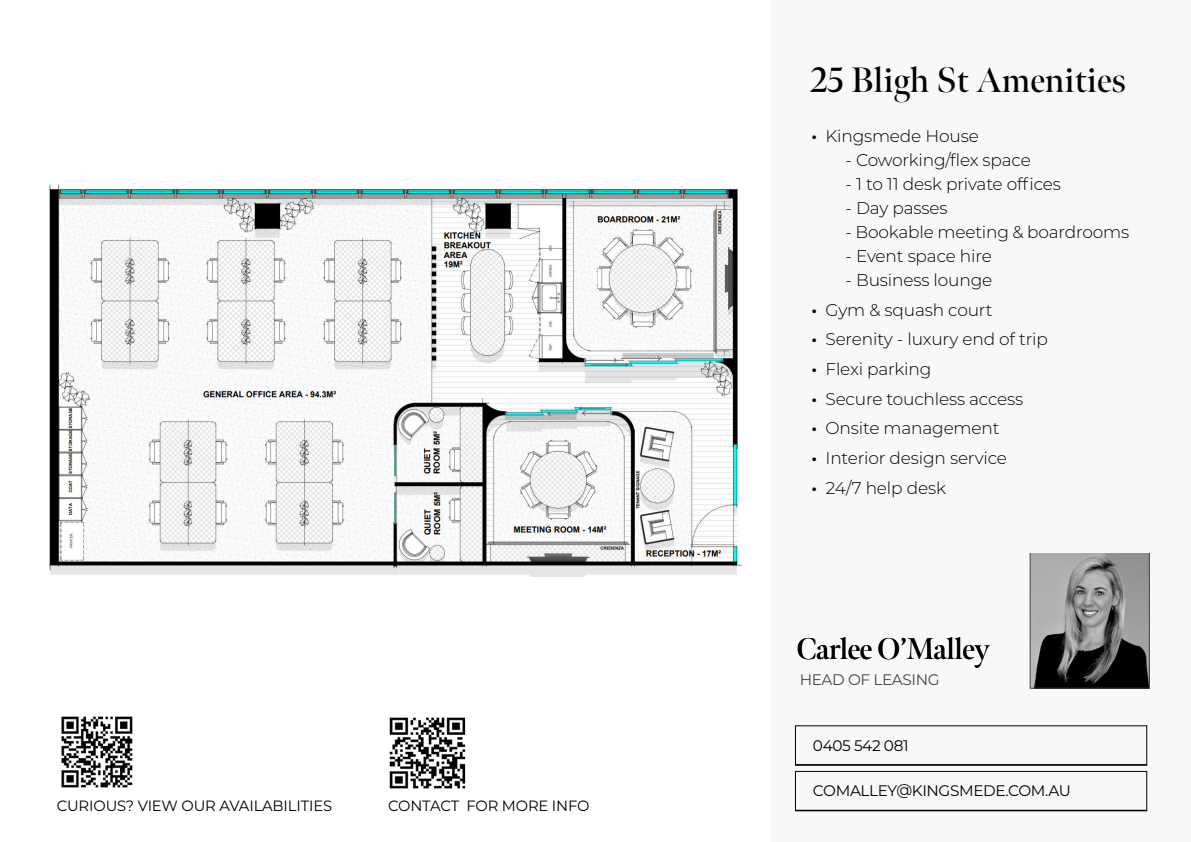
<style>
.page{position:relative;width:1191px;height:842px;background:#fff}
.page>*{position:absolute;margin:0;border:0;box-sizing:border-box;transform-origin:0 0}
.t1{font:600 35.2px "Meno Banner";color:#000}
.t2{font:600 29.8px "Meno Banner";letter-spacing:-.015em;color:#000}
.t3{font:300 17px "Montserrat";letter-spacing:-.01em;color:#000}
.t4{font:15.2px "Montserrat";letter-spacing:-.025em;color:#000}
.t5{font:15.2px "Montserrat";letter-spacing:-.025em;color:#464646}
.t6{font:14.8px "Montserrat";letter-spacing:-.01em;color:#000}
.s1{font-weight:600}
</style>
<div class="page">
<img style="left:49px;top:184px;width:692px;height:393px">
<div style="left:771px;top:0;width:420px;height:842px;background:#f8f8f8"></div>
<img style="left:61px;top:716px;width:72px;height:72px">
<img style="left:389px;top:717px;width:77px;height:72px">
<img style="left:1032px;top:555px;width:115px;height:131px">
<div style="left:1030px;top:553px;width:119px;height:135px;border:1px solid #464646"></div>
<svg style="left:795px;top:725px;width:352px;height:86px"></svg>
<hr style="left:795px;top:764px;width:351px;height:1px;background:#000">
<p class="t6" style="left:57px;top:796px;width:277px">CURIOUS? VIEW OUR AVAILABILITIES</p>
<p class="t6" style="left:388px;top:796px;width:203px">CONTACT FOR MORE INFO</p>
<h1 class="t1" style="left:811px;top:59px;width:317px">25 Bligh St Amenities</h1>
<p class="t3" style="left:811px;top:125px;width:169px"><span class="s1">•</span> Kingsmede House</p>
<p class="t3" style="left:845px;top:149px;width:187px">- Coworking/flex space</p>
<p class="t3" style="left:845px;top:173px;width:217px">- 1 to 11 desk private offices</p>
<p class="t3" style="left:845px;top:197px;width:103px">- Day passes</p>
<p class="t3" style="left:845px;top:221px;width:285px">- Bookable meeting &amp; boardrooms</p>
<p class="t3" style="left:845px;top:245px;width:148px">- Event space hire</p>
<p class="t3" style="left:845px;top:269px;width:148px">- Business lounge</p>
<p class="t3" style="left:811px;top:298px;width:182px"><span class="s1">•</span> Gym &amp; squash court</p>
<p class="t3" style="left:811px;top:328px;width:238px"><span class="s1">•</span> Serenity - luxury end of trip</p>
<p class="t3" style="left:811px;top:358px;width:121px"><span class="s1">•</span> Flexi parking</p>
<p class="t3" style="left:811px;top:387px;width:213px"><span class="s1">•</span> Secure touchless access</p>
<p class="t3" style="left:811px;top:417px;width:189px"><span class="s1">•</span> Onsite management</p>
<p class="t3" style="left:811px;top:447px;width:197px"><span class="s1">•</span> Interior design service</p>
<p class="t3" style="left:811px;top:476px;width:136px"><span class="s1">•</span> 24/7 help desk</p>
<h2 class="t2" style="left:797px;top:630px;width:194px">Carlee O’Malley</h2>
<p class="t5" style="left:799px;top:669px;width:141px">HEAD OF LEASING</p>
<p class="t4" style="left:813px;top:735px;width:97px">0405 542 081</p>
<p class="t4" style="left:813px;top:780px;width:259px">COMALLEY@KINGSMEDE.COM.AU</p>
</div>
